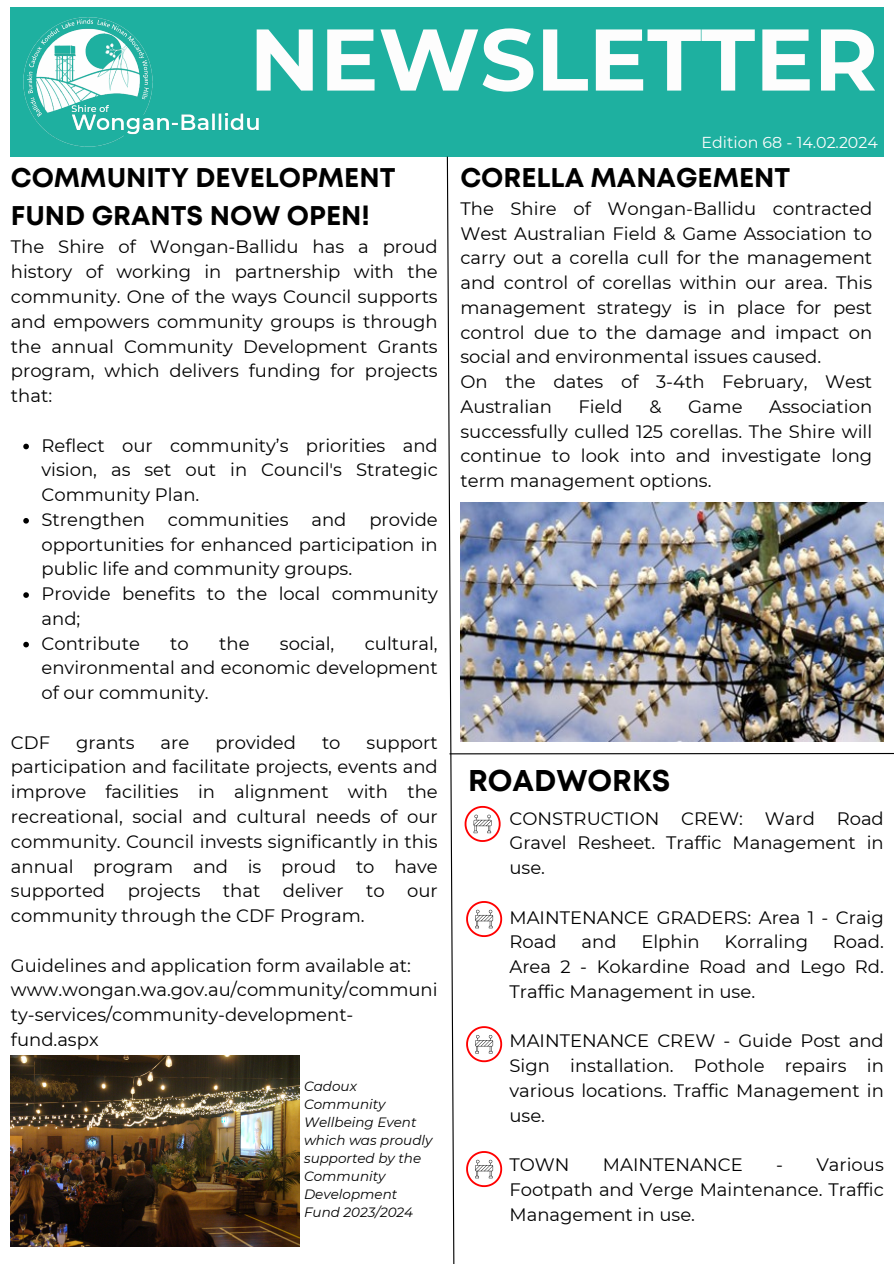
<style>
.page{position:relative;width:894px;height:1264px;background:#fff}
.page>*{position:absolute;margin:0;border:0;box-sizing:border-box;transform-origin:0 0}
.t1{font:700 87.3px "Montserrat";color:#fdfdfd}
.t2{font:700 30px "Mont";color:#000}
.t3{font:700 27px/37.2px "Mont";color:#000}
.t4{font:18px/24.8px "Montserrat";color:#000;text-align:justify}
.t5{font:15.75px "Montserrat";color:#fdfdfd}
.t6{font:italic 13.5px/18px "Montserrat";color:#000}
</style>
<div class="page">
<div style="left:11px;top:7px;width:872px;height:150px;background:#1eb0a0"></div>
<img style="left:23px;top:17px;width:235px;height:130px">
<svg style="left:446px;top:155px;width:447px;height:1108px"></svg>
<img style="left:11px;top:1055px;width:288px;height:191px">
<img style="left:460px;top:503px;width:423px;height:238px">
<svg style="left:23px;top:443px;width:6px;height:6px"></svg>
<svg style="left:23px;top:518px;width:6px;height:5px"></svg>
<svg style="left:23px;top:592px;width:6px;height:6px"></svg>
<svg style="left:23px;top:641px;width:6px;height:6px"></svg>
<h2 class="t1" style="left:249px;top:6px;width:629px">NEWSLETTER</h2>
<h3 class="t3" style="left:11px;top:161px;width:386px">COMMUNITY DEVELOPMENT<br>FUND GRANTS NOW OPEN!</h3>
<h3 class="t4" style="left:11px;top:235px;width:428px">The Shire of Wongan-Ballidu has a proud history of working in partnership with the community. One of the ways Council supports and empowers community groups is through the annual Community Development Grants program, which delivers funding for projects that:</h3>
<h3 class="t4" style="left:41px;top:433px;width:397px">Reflect our community’s priorities and vision, as set out in Council's Strategic Community Plan.</h3>
<p class="t4" style="left:41px;top:507px;width:105px">Strengthen</p>
<p class="t4" style="left:168px;top:507px;width:122px">communities</p>
<p class="t4" style="left:311px;top:507px;width:37px">and</p>
<p class="t4" style="left:41px;top:507px;width:397px;text-indent:328px">provide opportunities for enhanced participation in public life and community groups.</p>
<h2 class="t4" style="left:41px;top:581px;width:397px">Provide benefits to the local community and;</h2>
<p class="t4" style="left:41px;top:631px;width:100px">Contribute</p>
<p class="t4" style="left:170px;top:631px;width:20px">to</p>
<p class="t4" style="left:219px;top:631px;width:32px">the</p>
<p class="t4" style="left:280px;top:631px;width:56px">social,</p>
<p class="t4" style="left:41px;top:631px;width:397px;text-indent:323px">cultural, environmental and economic development of our community.</p>
<h3 class="t4" style="left:11px;top:730px;width:41px">CDF</h3>
<h3 class="t4" style="left:76px;top:730px;width:60px">grants</h3>
<h3 class="t4" style="left:161px;top:730px;width:30px">are</h3>
<h3 class="t4" style="left:215px;top:730px;width:82px">provided</h3>
<h3 class="t4" style="left:322px;top:730px;width:20px">to</h3>
<h3 class="t4" style="left:11px;top:730px;width:428px;text-indent:355px">support participation and facilitate projects, events and improve facilities in alignment with the recreational, social and cultural needs of our community. Council invests significantly in this annual program and is proud to have supported projects that deliver to our community through the CDF Program.</h3>
<h3 class="t4" style="left:11px;top:952px;width:428px;text-align:left">Guidelines and application form available at: www.wongan.wa.gov.au/community/communi ty-services/community-development&shy;fund.aspx</h3>
<h3 class="t6" style="left:304px;top:1077px;width:130px">Cadoux<br>Community<br>Wellbeing Event which was proudly supported by the<br>Community<br>Development<br>Fund 2023/2024</h3>
<h2 class="t5" style="left:701px;top:133px;width:178px">Edition 68 - 14.02.2024</h2>
<h3 class="t3" style="left:460px;top:161px;width:331px">CORELLA MANAGEMENT</h3>
<p class="t4" style="left:460px;top:196px;width:413px;text-align:left">The Shire of Wongan-Ballidu contracted West Australian Field &amp; Game Association to carry out a corella cull for the management and control of corellas within our area. This management strategy is in place for pest control due to the damage and impact on social and environmental issues caused.<br>On the dates of 3-4th February, West Australian</p>
<p class="t4" style="left:460px;top:394px;width:413px;text-indent:308px">Association successfully culled 125 corellas. The Shire will continue to look into and investigate long term management options.</p>
<p class="t4" style="left:578px;top:394px;width:46px">Field</p>
<p class="t4" style="left:649px;top:394px;width:14px">&amp;</p>
<p class="t4" style="left:687px;top:394px;width:56px">Game</p>
<p class="t2" style="left:468px;top:769px;width:204px">ROADWORKS</p>
<h3 class="t4" style="left:509px;top:805px;width:376px">CONSTRUCTION CREW: Ward Road Gravel Resheet. Traffic Management in use.</h3>
<p class="t4" style="left:509px;top:904px;width:376px">MAINTENANCE GRADERS: Area 1 - Craig<br>Road</p>
<p class="t4" style="left:509px;top:929px;width:376px;text-indent:323px">Road.<br>Area 2 - Kokardine Road and Lego Rd.<br>Traffic Management in use.</p>
<p class="t4" style="left:509px;top:1028px;width:376px">MAINTENANCE CREW - Guide Post and Sign installation. Pothole repairs in various locations. Traffic Management in use.</p>
<p class="t4" style="left:509px;top:1152px;width:62px">TOWN</p>
<p class="t4" style="left:602px;top:1152px;width:141px">MAINTENANCE</p>
<p class="t4" style="left:581px;top:929px;width:37px">and</p>
<p class="t4" style="left:641px;top:929px;width:60px">Elphin</p>
<p class="t4" style="left:724px;top:929px;width:85px">Korraling</p>
<p class="t4" style="left:509px;top:1152px;width:376px;text-indent:266px">- Various Footpath and Verge Maintenance. Traffic Management in use.</p>
</div>
